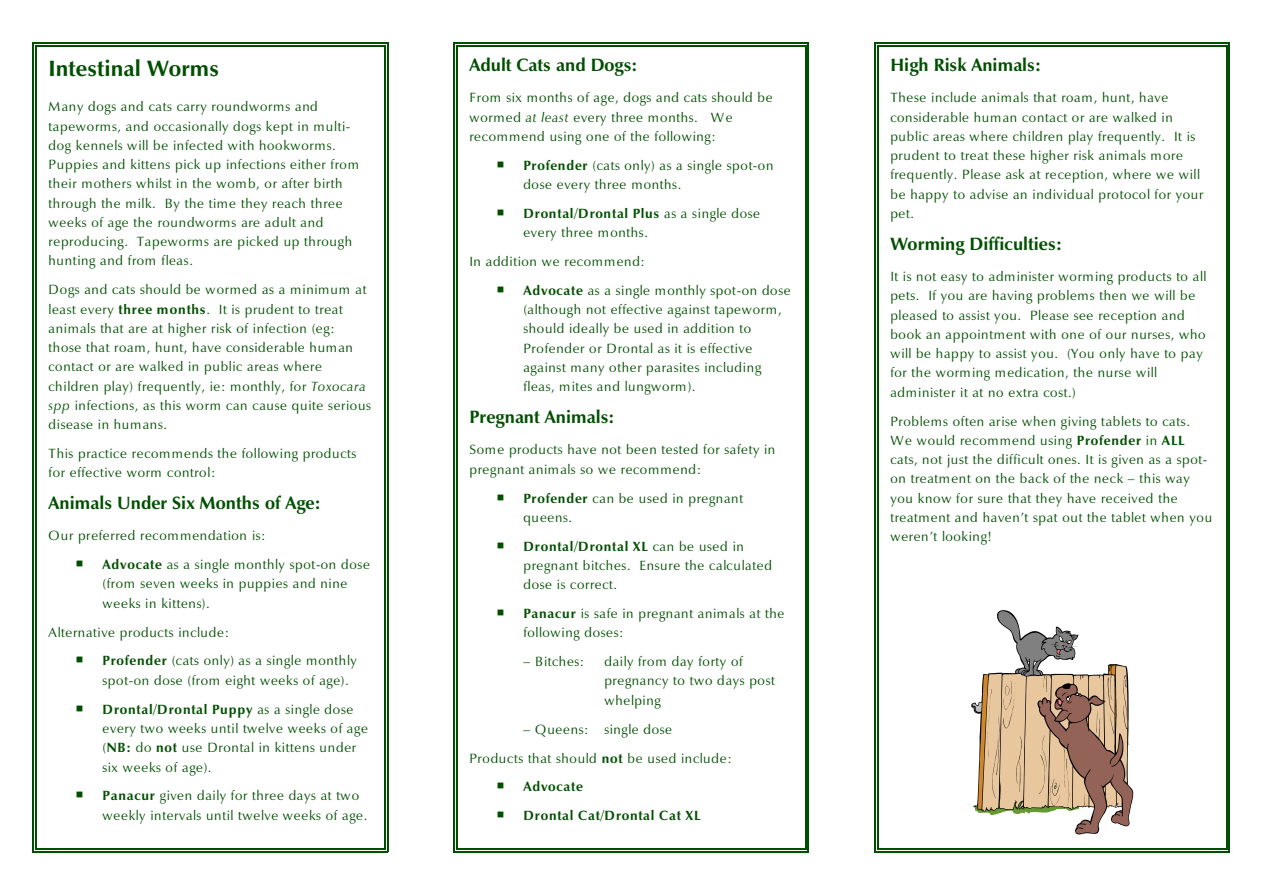
<style>
.page{position:relative;width:1263px;height:894px;background:#fff}
.page>*{position:absolute;margin:0;border:0;box-sizing:border-box;transform-origin:0 0}
.t1{font:700 22.35px "Zapf Humnst BT";letter-spacing:.005em;color:#004f00}
.t2{font:700 18px "Zapf Humnst BT";letter-spacing:.005em;color:#004f00}
.t3{font:13.5px/19.2px "Zapf Humnst BT";letter-spacing:.055em;color:#004f00}
.t4{font:700 13.5px "Zapf Humnst BT";letter-spacing:.06em;color:#004f00}
.s1{font-weight:700}
.s2{font-style:italic}
</style>
<div class="page">
<hr style="left:35px;top:45px;width:2px;height:804px;background:#004f00">
<hr style="left:384px;top:45px;width:1px;height:804px;background:#004f00">
<hr style="left:35px;top:45px;width:350px;height:2px;background:#004f00">
<hr style="left:35px;top:848px;width:350px;height:1px;background:#004f00">
<hr style="left:32px;top:43px;width:2px;height:809px;background:#004f00">
<hr style="left:387px;top:43px;width:1px;height:809px;background:#004f00">
<hr style="left:32px;top:43px;width:356px;height:1px;background:#004f00">
<hr style="left:32px;top:851px;width:356px;height:1px;background:#004f00">
<hr style="left:456px;top:45px;width:1px;height:804px;background:#004f00">
<hr style="left:805px;top:45px;width:1px;height:804px;background:#004f00">
<hr style="left:456px;top:45px;width:350px;height:2px;background:#004f00">
<hr style="left:456px;top:848px;width:350px;height:1px;background:#004f00">
<hr style="left:453px;top:43px;width:2px;height:809px;background:#004f00">
<hr style="left:808px;top:43px;width:1px;height:809px;background:#004f00">
<hr style="left:453px;top:43px;width:356px;height:1px;background:#004f00">
<hr style="left:453px;top:851px;width:356px;height:1px;background:#004f00">
<hr style="left:877px;top:45px;width:1px;height:804px;background:#004f00">
<hr style="left:1226px;top:45px;width:1px;height:804px;background:#004f00">
<hr style="left:877px;top:45px;width:350px;height:2px;background:#004f00">
<hr style="left:877px;top:848px;width:350px;height:1px;background:#004f00">
<hr style="left:874px;top:43px;width:2px;height:809px;background:#004f00">
<hr style="left:1229px;top:43px;width:1px;height:809px;background:#004f00">
<hr style="left:874px;top:43px;width:356px;height:1px;background:#004f00">
<hr style="left:874px;top:851px;width:356px;height:1px;background:#004f00">
<svg style="left:971px;top:610px;width:162px;height:225px"></svg>
<h1 class="t1" style="left:49px;top:59px;width:172px">Intestinal Worms</h1>
<p class="t3" style="left:49px;top:98px;width:312px">Many dogs and cats carry roundworms and tapeworms, and occasionally dogs kept in multi&shy;dog kennels will be infected with hookworms.<br>Puppies and kittens pick up infections either from their mothers whilst in the womb, or after birth through the milk. By the time they reach three weeks of age the roundworms are adult and reproducing. Tapeworms are picked up through hunting and from fleas.</p>
<p class="t3" style="left:49px;top:281px;width:324px">Dogs and cats should be wormed as a minimum at least every <span class="s1">three months</span>. It is prudent to treat animals that are at higher risk of infection (eg:<br>those that roam, hunt, have considerable human contact or are walked in public areas where children play) frequently, ie: monthly, for <span class="s2">Toxocara spp</span> infections, as this worm can cause quite serious disease in humans.</p>
<p class="t3" style="left:49px;top:445px;width:309px">This practice recommends the following products for effective worm control:</p>
<h2 class="t2" style="left:49px;top:495px;width:274px">Animals Under Six Months of Age:</h2>
<p class="t3" style="left:103px;top:522px;width:269px;line-height:28.8px;text-indent:-54px">Our preferred recommendation is:<br><span class="s1">Advocate</span> as a single monthly spot-on dose</p>
<p class="t3" style="left:103px;top:575px;width:246px">(from seven weeks in puppies and nine weeks in kittens).</p>
<p class="t3" style="left:103px;top:619px;width:256px;line-height:28.8px;text-indent:-54px">Alternative products include:<br><span class="s1">Profender</span> (cats only) as a single monthly</p>
<p class="t3" style="left:103px;top:667px;width:252px;line-height:29px">spot-on dose (from eight weeks of age).<br><span class="s1">Drontal/Drontal Puppy</span> as a single dose</p>
<p class="t3" style="left:103px;top:720px;width:267px">every two weeks until twelve weeks of age (<span class="s1">NB:</span> do <span class="s1">not</span> use Drontal in kittens under six weeks of age).</p>
<p class="t3" style="left:103px;top:787px;width:266px"><span class="s1">Panacur</span> given daily for three days at two weekly intervals until twelve weeks of age.</p>
<h2 class="t2" style="left:469px;top:57px;width:170px">Adult Cats and Dogs:</h2>
<p class="t3" style="left:469px;top:89px;width:305px">From six months of age, dogs and cats should be wormed <span class="s2">at least</span> every three months. We recommend using one of the following:</p>
<p class="t3" style="left:523px;top:157px;width:252px"><span class="s1">Profender</span> (cats only) as a single spot-on dose every three months.</p>
<p class="t3" style="left:523px;top:205px;width:238px"><span class="s1">Drontal/Drontal Plus</span> as a single dose every three months.</p>
<p class="t3" style="left:523px;top:248px;width:269px;line-height:28.8px;text-indent:-54px">In addition we recommend:<br><span class="s1">Advocate</span> as a single monthly spot-on dose</p>
<p class="t3" style="left:523px;top:301px;width:260px">(although not effective against tapeworm, should ideally be used in addition to Profender or Drontal as it is effective against many other parasites including fleas, mites and lungworm).</p>
<h2 class="t2" style="left:469px;top:409px;width:147px">Pregnant Animals:</h2>
<p class="t3" style="left:469px;top:441px;width:307px">Some products have not been tested for safety in pregnant animals so we recommend:</p>
<p class="t3" style="left:523px;top:489px;width:221px"><span class="s1">Profender</span> can be used in pregnant queens.</p>
<p class="t3" style="left:523px;top:538px;width:250px"><span class="s1">Drontal/Drontal XL</span> can be used in pregnant bitches. Ensure the calculated dose is correct.</p>
<p class="t3" style="left:523px;top:605px;width:262px"><span class="s1">Panacur</span> is safe in pregnant animals at the following doses:</p>
<p class="t3" style="left:523px;top:653px;width:62px">– Bitches:</p>
<p class="t3" style="left:604px;top:653px;width:172px">daily from day forty of pregnancy to two days post whelping</p>
<p class="t3" style="left:523px;top:721px;width:150px">– Queens: single dose</p>
<p class="t3" style="left:469px;top:749px;width:264px">Products that should <span class="s1">not</span> be used include:</p>
<p class="t4" style="left:523px;top:781px;width:61px">Advocate</p>
<p class="t4" style="left:523px;top:810px;width:179px">Drontal Cat/Drontal Cat XL</p>
<h2 class="t2" style="left:890px;top:57px;width:152px">High Risk Animals:</h2>
<p class="t3" style="left:890px;top:89px;width:315px">These include animals that roam, hunt, have considerable human contact or are walked in public areas where children play frequently. It is prudent to treat these higher risk animals more frequently. Please ask at reception, where we will be happy to advise an individual protocol for your pet.</p>
<h2 class="t2" style="left:890px;top:236px;width:173px">Worming Difficulties:</h2>
<p class="t3" style="left:890px;top:268px;width:318px">It is not easy to administer worming products to all pets. If you are having problems then we will be pleased to assist you. Please see reception and book an appointment with one of our nurses, who will be happy to assist you. (You only have to pay for the worming medication, the nurse will administer it at no extra cost.)</p>
<p class="t3" style="left:890px;top:413px;width:323px">Problems often arise when giving tablets to cats.<br>We would recommend using <span class="s1">Profender</span> in <span class="s1">ALL </span>cats, not just the difficult ones. It is given as a spot&shy;on treatment on the back of the neck – this way you know for sure that they have received the treatment and haven’t spat out the tablet when you weren’t looking!</p>
</div>
